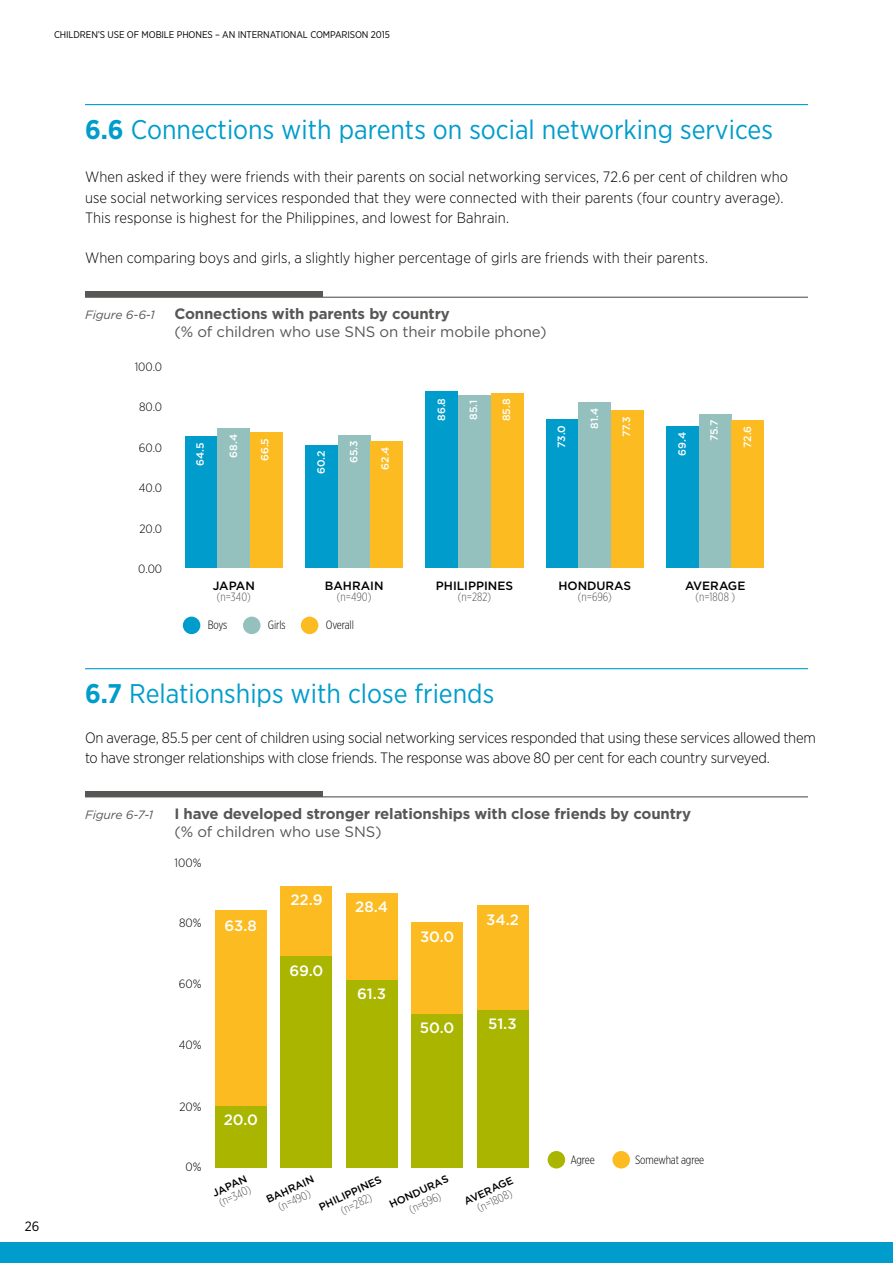
<style>
.page{position:relative;width:893px;height:1263px;background:#fff}
.page>*{position:absolute;margin:0;border:0;box-sizing:border-box;transform-origin:0 0}
.t1{font:27px "Gotham Narrow";color:#009dcc}
.t2{font:300 15px/20.2px "Gotham Narrow";letter-spacing:-.005em;color:#000}
.t3{font:700 15px "Gotham";letter-spacing:-.01em;color:#575756}
.t4{font:15px "Gotham";letter-spacing:-.01em;color:#575756}
.t5{font:500 15px "Gotham";color:#fff}
.t6{font:13.5px "Gotham Narrow";color:#000}
.t7{font:300 12px "Gotham X Narrow";color:#575756}
.t8{font:300 12px "Gotham Narrow";color:#000}
.t9{font:500 12px "Gotham";color:#000}
.t10{font:300 12px "Gotham X Narrow";letter-spacing:-.01em;color:#000}
.t11{font:italic 12px "Gotham";letter-spacing:-.01em;color:#575756}
.t12{font:500 10.5px "Gotham";color:#fff}
.t13{font:500 10.5px "Gotham";color:#000}
.t14{font:9.75px "Gotham Narrow";letter-spacing:-.01em;color:#000}
.s1{font-weight:700}
</style>
<div class="page">
<div style="left:0;top:1242px;width:893px;height:21px;background:#009dcc"></div>
<hr style="left:85px;top:104px;width:723px;height:1px;background:#009dcc">
<hr style="left:85px;top:668px;width:723px;height:1px;background:#009dcc">
<hr style="left:85px;top:297px;width:723px;height:1px;background:#575756">
<div style="left:85px;top:291px;width:238px;height:6px;background:#575756"></div>
<div style="left:185px;top:436px;width:33px;height:131px;background:#009dcc"></div>
<div style="left:217px;top:428px;width:33px;height:139px;background:#94c0be"></div>
<div style="left:250px;top:432px;width:33px;height:135px;background:#fbbb21"></div>
<div style="left:305px;top:445px;width:33px;height:122px;background:#009dcc"></div>
<div style="left:338px;top:435px;width:32px;height:132px;background:#94c0be"></div>
<div style="left:370px;top:441px;width:33px;height:126px;background:#fbbb21"></div>
<div style="left:426px;top:391px;width:32px;height:176px;background:#009dcc"></div>
<div style="left:458px;top:395px;width:33px;height:172px;background:#94c0be"></div>
<div style="left:491px;top:393px;width:32px;height:174px;background:#fbbb21"></div>
<div style="left:546px;top:419px;width:33px;height:148px;background:#009dcc"></div>
<div style="left:579px;top:402px;width:32px;height:165px;background:#94c0be"></div>
<div style="left:611px;top:410px;width:33px;height:157px;background:#fbbb21"></div>
<div style="left:666px;top:426px;width:33px;height:141px;background:#009dcc"></div>
<div style="left:699px;top:414px;width:32px;height:153px;background:#94c0be"></div>
<div style="left:731px;top:420px;width:33px;height:147px;background:#fbbb21"></div>
<div style="left:183px;top:617px;width:17px;height:17px;background:#009dcc;border-radius:50%"></div>
<div style="left:243px;top:617px;width:18px;height:17px;background:#94c0be;border-radius:50%"></div>
<div style="left:301px;top:617px;width:17px;height:17px;background:#fbbb21;border-radius:50%"></div>
<hr style="left:85px;top:796px;width:723px;height:1px;background:#575756">
<div style="left:85px;top:791px;width:238px;height:5px;background:#575756"></div>
<div style="left:548px;top:1151px;width:17px;height:17px;background:#aab500;border-radius:50%"></div>
<div style="left:612px;top:1151px;width:18px;height:17px;background:#fbbb21;border-radius:50%"></div>
<div style="left:215px;top:911px;width:52px;height:195px;background:#fbbb21"></div>
<div style="left:215px;top:1106px;width:52px;height:61px;background:#aab500"></div>
<div style="left:281px;top:886px;width:51px;height:70px;background:#fbbb21"></div>
<div style="left:281px;top:956px;width:51px;height:211px;background:#aab500"></div>
<div style="left:346px;top:893px;width:52px;height:87px;background:#fbbb21"></div>
<div style="left:346px;top:980px;width:52px;height:187px;background:#aab500"></div>
<div style="left:412px;top:922px;width:51px;height:92px;background:#fbbb21"></div>
<div style="left:412px;top:1014px;width:51px;height:153px;background:#aab500"></div>
<div style="left:477px;top:906px;width:51px;height:104px;background:#fbbb21"></div>
<div style="left:477px;top:1010px;width:51px;height:157px;background:#aab500"></div>
<p class="t14" style="left:54px;top:28px;width:337px">CHILDREN’S USE OF MOBILE PHONES – AN INTERNATIONAL COMPARISON 2015</p>
<p class="t6" style="left:25px;top:1218px;width:16px">26</p>
<h1 class="t1" style="left:85px;top:113px;width:689px"><span class="s1">6.6</span> Connections with parents on social networking services</h1>
<p class="t2" style="left:85px;top:166px;width:705px">When asked if they were friends with their parents on social networking services, 72.6 per cent of children who use social networking services responded that they were connected with their parents (four country average).<br>This response is highest for the Philippines, and lowest for Bahrain.</p>
<p class="t2" style="left:85px;top:247px;width:625px">When comparing boys and girls, a slightly higher percentage of girls are friends with their parents.</p>
<p class="t11" style="left:85px;top:307px;width:71px">Figure 6-6-1</p>
<p class="t3" style="left:174px;top:304px;width:277px">Connections with parents by country</p>
<p class="t4" style="left:174px;top:322px;width:374px">(% of children who use SNS on their mobile phone)</p>
<p class="t8" style="left:135px;top:359px;width:29px">100.0</p>
<p class="t8" style="left:139px;top:400px;width:25px">80.0</p>
<p class="t8" style="left:139px;top:440px;width:25px">60.0</p>
<p class="t8" style="left:139px;top:481px;width:25px">40.0</p>
<p class="t8" style="left:139px;top:521px;width:24px">20.0</p>
<p class="t8" style="left:138px;top:561px;width:25px">0.00</p>
<p class="t12" style="left:193px;top:466px;width:25px;rotate:-90deg">64.5</p>
<p class="t12" style="left:227px;top:458px;width:25px;rotate:-90deg">68.4</p>
<p class="t12" style="left:258px;top:461px;width:25px;rotate:-90deg">66.5</p>
<p class="t9" style="left:213px;top:578px;width:44px">JAPAN</p>
<p class="t7" style="left:217px;top:590px;width:36px">(n=340)</p>
<p class="t12" style="left:314px;top:474px;width:25px;rotate:-90deg">60.2</p>
<p class="t12" style="left:347px;top:463px;width:24px;rotate:-90deg">65.3</p>
<p class="t12" style="left:378px;top:470px;width:25px;rotate:-90deg">62.4</p>
<p class="t9" style="left:325px;top:578px;width:60px">BAHRAIN</p>
<p class="t7" style="left:337px;top:590px;width:36px">(n=490)</p>
<p class="t10" style="left:208px;top:617px;width:21px">Boys</p>
<p class="t10" style="left:268px;top:617px;width:19px">Girls</p>
<p class="t10" style="left:326px;top:617px;width:30px">Overall</p>
<p class="t12" style="left:435px;top:421px;width:24px;rotate:-90deg">86.8</p>
<p class="t12" style="left:467px;top:420px;width:21px;rotate:-90deg">85.1</p>
<p class="t12" style="left:499px;top:421px;width:24px;rotate:-90deg">85.8</p>
<p class="t9" style="left:436px;top:578px;width:79px">PHILIPPINES</p>
<p class="t7" style="left:458px;top:590px;width:35px">(n=282)</p>
<h1 class="t1" style="left:85px;top:677px;width:411px"><span class="s1">6.7</span> Relationships with close friends</h1>
<p class="t12" style="left:554px;top:448px;width:24px;rotate:-90deg">73.0</p>
<p class="t12" style="left:588px;top:429px;width:22px;rotate:-90deg">81.4</p>
<p class="t12" style="left:620px;top:437px;width:23px;rotate:-90deg">77.3</p>
<p class="t9" style="left:558px;top:578px;width:74px">HONDURAS</p>
<p class="t7" style="left:578px;top:590px;width:36px">(n=696)</p>
<p class="t12" style="left:675px;top:456px;width:25px;rotate:-90deg">69.4</p>
<p class="t12" style="left:707px;top:441px;width:23px;rotate:-90deg">75.7</p>
<p class="t12" style="left:740px;top:448px;width:24px;rotate:-90deg">72.6</p>
<p class="t9" style="left:685px;top:578px;width:62px">AVERAGE</p>
<p class="t7" style="left:695px;top:590px;width:41px">(n=1808 )</p>
<p class="t2" style="left:85px;top:727px;width:732px">On average, 85.5 per cent of children using social networking services responded that using these services allowed them to have stronger relationships with close friends. The response was above 80 per cent for each country surveyed.</p>
<p class="t11" style="left:85px;top:807px;width:70px">Figure 6-7-1</p>
<p class="t3" style="left:174px;top:803px;width:518px">I have developed stronger relationships with close friends by country</p>
<p class="t4" style="left:174px;top:822px;width:209px">(% of children who use SNS)</p>
<p class="t8" style="left:175px;top:856px;width:28px">100%</p>
<p class="t8" style="left:179px;top:915px;width:24px">80%</p>
<p class="t8" style="left:179px;top:976px;width:24px">60%</p>
<p class="t8" style="left:179px;top:1038px;width:24px">40%</p>
<p class="t5" style="left:225px;top:915px;width:34px">63.8</p>
<p class="t5" style="left:290px;top:890px;width:34px">22.9</p>
<p class="t5" style="left:289px;top:960px;width:35px">69.0</p>
<p class="t5" style="left:355px;top:897px;width:34px">28.4</p>
<p class="t5" style="left:357px;top:983px;width:30px">61.3</p>
<p class="t5" style="left:420px;top:927px;width:36px">30.0</p>
<p class="t5" style="left:420px;top:1018px;width:36px">50.0</p>
<p class="t5" style="left:486px;top:910px;width:34px">34.2</p>
<p class="t5" style="left:488px;top:1014px;width:30px">51.3</p>
<p class="t8" style="left:179px;top:1099px;width:24px">20%</p>
<p class="t5" style="left:224px;top:1110px;width:36px">20.0</p>
<p class="t8" style="left:185px;top:1159px;width:17px">0%</p>
<p class="t13" style="left:387px;top:1199px;width:65px;rotate:-25deg">HONDURAS</p>
<p class="t13" style="left:210px;top:1187px;width:38px;rotate:-25deg">JAPAN</p>
<p class="t13" style="left:317px;top:1201px;width:69px;rotate:-25deg">PHILIPPINES</p>
<p class="t7" style="left:217px;top:1196px;width:36px;rotate:-25deg">(n=340)</p>
<p class="t13" style="left:264px;top:1194px;width:53px;rotate:-25deg">BAHRAIN</p>
<p class="t7" style="left:276px;top:1201px;width:36px;rotate:-25deg">(n=490)</p>
<p class="t7" style="left:407px;top:1203px;width:36px;rotate:-25deg">(n=696)</p>
<p class="t7" style="left:338px;top:1204px;width:35px;rotate:-25deg">(n=282)</p>
<p class="t13" style="left:462px;top:1195px;width:54px;rotate:-25deg">AVERAGE</p>
<p class="t7" style="left:475px;top:1202px;width:39px;rotate:-25deg">(n=1808)</p>
<p class="t10" style="left:570px;top:1153px;width:26px">Agree</p>
<p class="t10" style="left:635px;top:1153px;width:71px">Somewhat agree</p>
</div>
